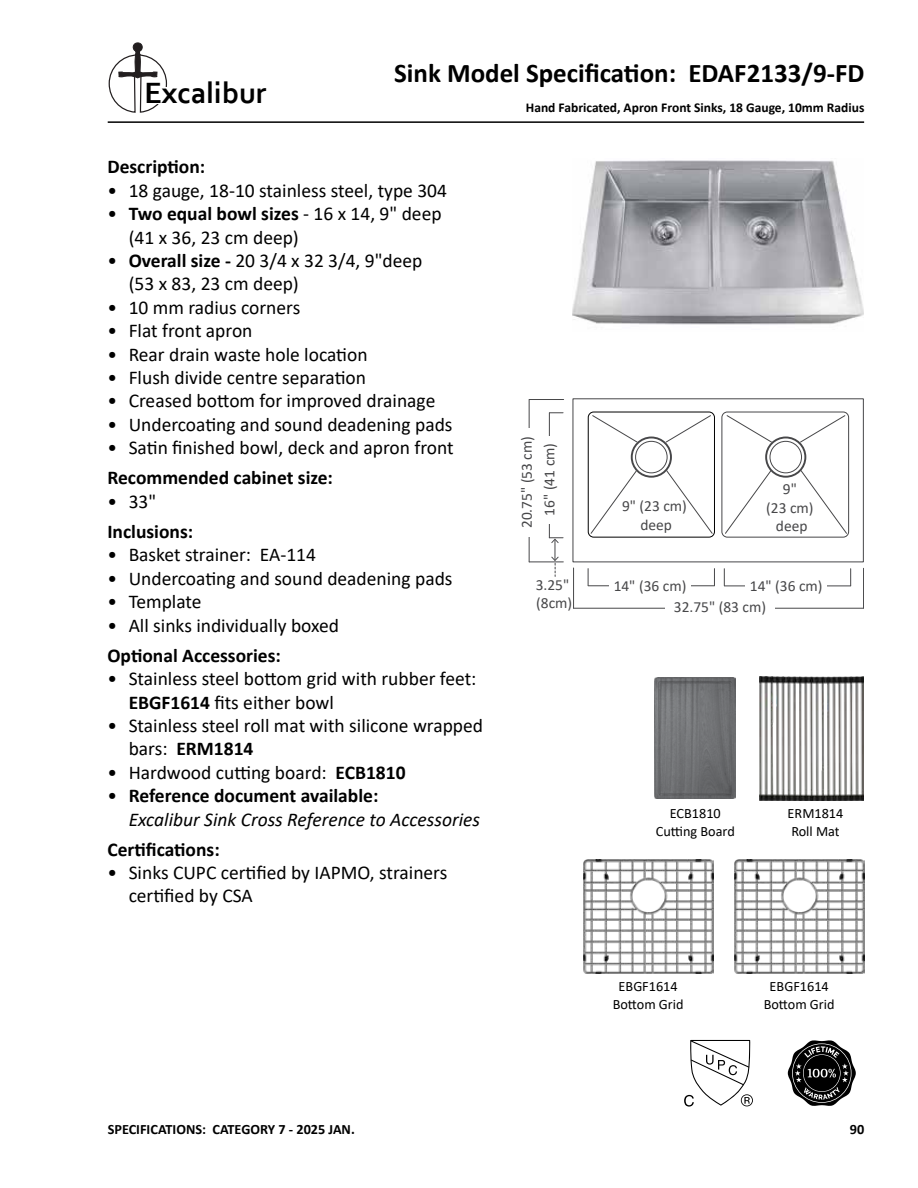
<style>
.page{position:relative;width:918px;height:1188px;background:#fff}
.page>*{position:absolute;margin:0;border:0;box-sizing:border-box;transform-origin:0 0}
.t1{font:700 30.75px "Corbel";color:#000}
.t2{font:700 27px "Calibri";color:#000}
.t3{font:19.5px/23.4px "Calibri";color:#000}
.t4{font:700 19.5px "Calibri";color:#000}
.t5{font:italic 19.5px/23.4px "Calibri";color:#000}
.t6{font:15.45px/18.5px "Calibri";color:#474749}
.t7{font:14.25px/18px "Calibri";color:#000;text-align:center}
.t8{font:700 14.25px "Calibri";color:#000}
.t9{font:700 13.5px "Calibri";color:#000}
.s1{font-weight:700}
.s2{font-style:normal}
.s3{font-weight:700;font-style:normal}
</style>
<div class="page">
<hr style="left:108px;top:121px;width:756px;height:2px;background:#000">
<svg style="left:108px;top:43px;width:60px;height:70px"></svg>
<div style="left:156px;top:87px;width:14px;height:17px;background:#fff"></div>
<svg style="left:684px;top:1040px;width:69px;height:67px"></svg>
<svg style="left:788px;top:1040px;width:68px;height:66px"></svg>
<div style="left:631px;top:437px;width:41px;height:41px;border:2px solid #474749;border-radius:50%"></div>
<div style="left:635px;top:441px;width:33px;height:32px;border:1px solid #474749;border-radius:50%"></div>
<svg style="left:588px;top:569px;width:1px;height:16px"></svg>
<svg style="left:714px;top:569px;width:1px;height:16px"></svg>
<hr style="left:588px;top:585px;width:127px;height:1px;background:#474749">
<div style="left:588px;top:412px;width:127px;height:126px;border:1px solid #000;border-radius:5px"></div>
<div style="left:610px;top:567px;width:81px;height:28px;background:#fff"></div>
<svg style="left:592px;top:415px;width:46px;height:28px"></svg>
<svg style="left:590px;top:469px;width:48px;height:65px"></svg>
<div style="left:721px;top:412px;width:128px;height:126px;border:1px solid #474749;border-radius:5px"></div>
<svg style="left:665px;top:415px;width:46px;height:28px"></svg>
<svg style="left:665px;top:469px;width:48px;height:66px"></svg>
<div style="left:765px;top:437px;width:41px;height:41px;border:2px solid #474749;border-radius:50%"></div>
<div style="left:770px;top:441px;width:32px;height:32px;border:1px solid #474749;border-radius:50%"></div>
<svg style="left:726px;top:415px;width:47px;height:28px"></svg>
<svg style="left:725px;top:469px;width:47px;height:65px"></svg>
<svg style="left:799px;top:415px;width:47px;height:28px"></svg>
<svg style="left:800px;top:469px;width:48px;height:66px"></svg>
<div style="left:573px;top:398px;width:291px;height:164px;border:1px solid #474749"></div>
<svg style="left:724px;top:569px;width:1px;height:16px"></svg>
<svg style="left:850px;top:569px;width:1px;height:16px"></svg>
<hr style="left:724px;top:585px;width:127px;height:1px;background:#474749">
<div style="left:746px;top:567px;width:81px;height:28px;background:#fff"></div>
<hr style="left:574px;top:608px;width:290px;height:1px;background:#474749">
<hr style="left:863px;top:568px;width:1px;height:40px;background:#474749">
<hr style="left:573px;top:568px;width:1px;height:40px;background:#474749">
<div style="left:665px;top:600px;width:110px;height:18px;background:#fff"></div>
<hr style="left:549px;top:413px;width:1px;height:125px;background:#474749">
<div style="left:544px;top:437px;width:14px;height:87px;background:#fff"></div>
<svg style="left:549px;top:412px;width:14px;height:1px"></svg>
<hr style="left:529px;top:561px;width:34px;height:1px;background:#474749">
<hr style="left:529px;top:400px;width:1px;height:162px;background:#474749">
<hr style="left:529px;top:399px;width:35px;height:1px;background:#474749">
<div style="left:514px;top:428px;width:25px;height:108px;background:#fff"></div>
<svg style="left:549px;top:537px;width:14px;height:39px"></svg>
<img style="left:572px;top:160px;width:292px;height:165px">
<img style="left:583px;top:859px;width:130px;height:115px">
<img style="left:734px;top:859px;width:130px;height:115px">
<img style="left:759px;top:676px;width:105px;height:125px">
<img style="left:655px;top:678px;width:81px;height:121px">
<h1 class="t1" style="left:144px;top:73px;width:124px">Excalibur</h1>
<h2 class="t2" style="left:394px;top:54px;width:472px">Sink Model Specification: EDAF2133/9-FD</h2>
<p class="t9" style="left:526px;top:98px;width:340px">Hand Fabricated, Apron Front Sinks, 18 Gauge, 10mm Radius</p>
<p class="t4" style="left:107px;top:153px;width:99px">Description:</p>
<p class="t3" style="left:107px;top:178px;width:341px">• 18 gauge, 18-10 stainless steel, type 304</p>
<p class="t3" style="left:129px;top:202px;width:314px;text-indent:-21px">• <span class="s1">Two equal bowl sizes</span> - 16 x 14, 9" deep (41 x 36, 23 cm deep)</p>
<p class="t3" style="left:129px;top:248px;width:295px;text-indent:-21px">• <span class="s1">Overall size -</span> 20 3/4 x 32 3/4, 9"deep (53 x 83, 23 cm deep)</p>
<p class="t3" style="left:107px;top:295px;width:194px">• 10 mm radius corners</p>
<p class="t3" style="left:107px;top:319px;width:147px">• Flat front apron</p>
<p class="t3" style="left:107px;top:342px;width:262px">• Rear drain waste hole location</p>
<p class="t3" style="left:107px;top:365px;width:260px">• Flush divide centre separation</p>
<p class="t3" style="left:107px;top:389px;width:329px">• Creased bottom for improved drainage</p>
<p class="t3" style="left:107px;top:412px;width:347px">• Undercoating and sound deadening pads</p>
<p class="t3" style="left:107px;top:436px;width:348px">• Satin finished bowl, deck and apron front</p>
<p class="t4" style="left:107px;top:464px;width:227px">Recommended cabinet size:</p>
<p class="t3" style="left:107px;top:489px;width:50px">• 33"</p>
<p class="t4" style="left:107px;top:518px;width:87px">Inclusions:</p>
<p class="t3" style="left:107px;top:543px;width:210px">• Basket strainer: EA-114</p>
<p class="t3" style="left:107px;top:566px;width:347px">• Undercoating and sound deadening pads</p>
<p class="t3" style="left:107px;top:589px;width:96px">• Template</p>
<p class="t3" style="left:107px;top:613px;width:233px">• All sinks individually boxed</p>
<p class="t4" style="left:107px;top:641px;width:175px">Optional Accessories:</p>
<p class="t3" style="left:129px;top:666px;width:349px;text-indent:-21px">• Stainless steel bottom grid with rubber feet:<br><span class="s1">EBGF1614</span> fits either bowl</p>
<p class="t3" style="left:129px;top:713px;width:356px;text-indent:-21px">• Stainless steel roll mat with silicone wrapped bars: <span class="s1">ERM1814</span></p>
<p class="t3" style="left:107px;top:760px;width:300px">• Hardwood cutting board: <span class="s1">ECB1810</span></p>
<p class="t5" style="left:129px;top:783px;width:353px;text-indent:-21px"><span class="s2">•</span> <span class="s3">Reference document available:<br></span>Excalibur Sink Cross Reference to Accessories</p>
<p class="t4" style="left:107px;top:835px;width:114px">Certifications:</p>
<p class="t3" style="left:129px;top:860px;width:320px;text-indent:-21px">• Sinks CUPC certified by IAPMO, strainers certified by CSA</p>
<p class="t6" style="left:517px;top:528px;width:94px;rotate:-90deg">20.75" (53 cm)</p>
<p class="t6" style="left:540px;top:516px;width:74px;rotate:-90deg">16" (41 cm)</p>
<p class="t6" style="left:536px;top:575px;width:38px">3.25" (8cm)</p>
<p class="t6" style="left:622px;top:496px;width:66px;text-align:center">9" (23 cm) deep</p>
<p class="t6" style="left:766px;top:479px;width:49px;text-align:center">9"<br>(23 cm)</p>
<p class="t6" style="left:776px;top:516px;width:33px">deep</p>
<p class="t6" style="left:614px;top:577px;width:74px">14" (36 cm)</p>
<p class="t6" style="left:674px;top:576px;width:150px;line-height:20.1px;text-indent:76px">14" (36 cm)<br>32.75" (83 cm)</p>
<p class="t7" style="left:656px;top:804px;width:81px">ECB1810<br>Cutting Board</p>
<p class="t7" style="left:788px;top:804px;width:57px;text-align:left">ERM1814<br>Roll Mat</p>
<p class="t7" style="left:613px;top:977px;width:72px">EBGF1614<br>Bottom Grid</p>
<p class="t7" style="left:764px;top:977px;width:72px">EBGF1614<br>Bottom Grid</p>
<p class="t8" style="left:108px;top:1119px;width:249px">SPECIFICATIONS: CATEGORY 7 - 2025 JAN.</p>
<p class="t8" style="left:850px;top:1119px;width:16px">90</p>
</div>
